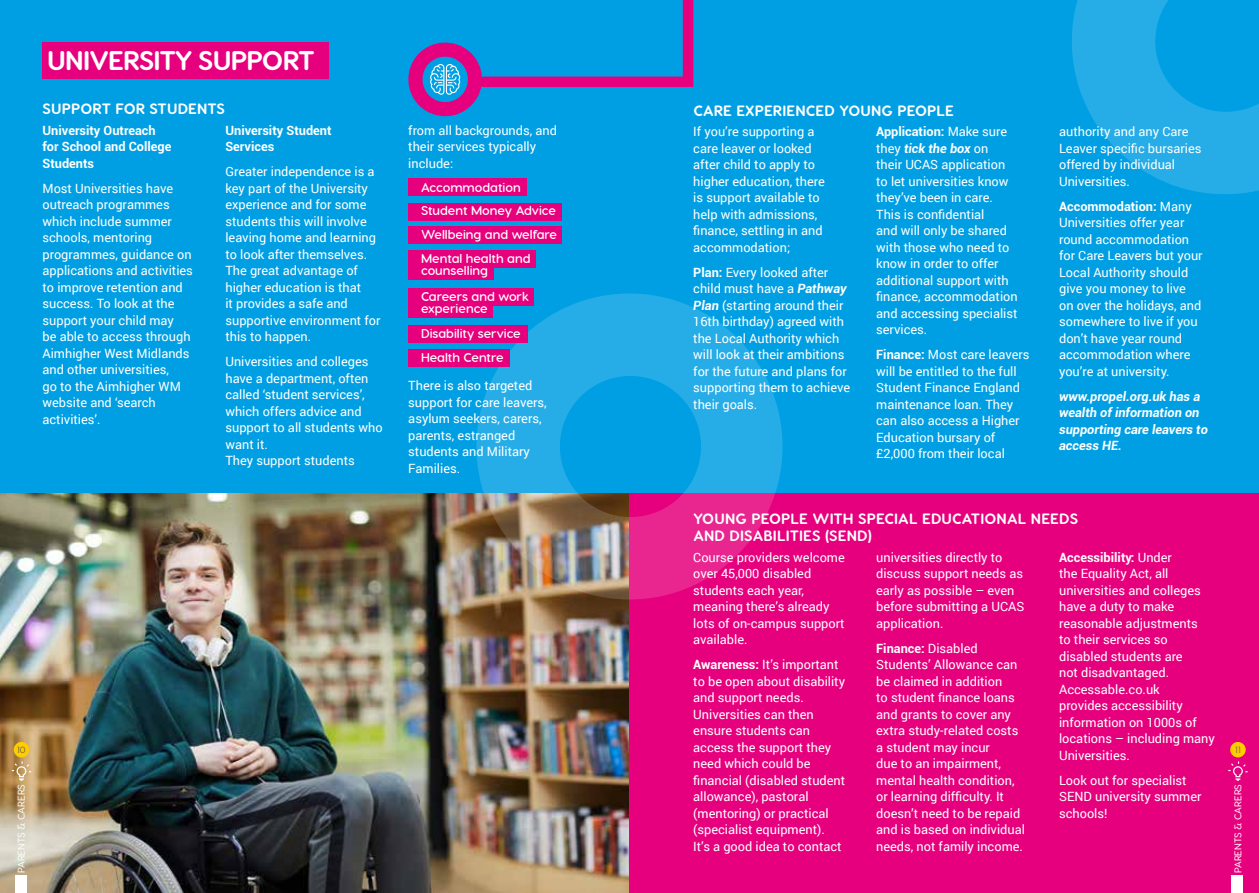
<style>
.page{position:relative;width:1259px;height:893px;background:#009fe3}
.page>*{position:absolute;margin:0;border:0;box-sizing:border-box;transform-origin:0 0}
.t1{font:800 27px "Visby Round CF";letter-spacing:-.03em;color:#fff}
.t2{font:800 15px/16.5px "Visby Round CF";letter-spacing:.01em;color:#fff}
.t3{font:12.75px/16.5px "Roboto";color:#fff}
.t4{font:700 12.75px/23.9px "Visby Round CF";color:#fff}
.t5{font:italic 700 12.75px/16.5px "Roboto";color:#fff}
.t6{font:700 12.75px/16.5px "Roboto";color:#fff}
.t7{font:600 9.9px "Visby Round CF";color:#fff}
.t8{font:500 9px "Visby CF";color:#575756}
.s1{font-weight:700}
.s2{font-weight:700;font-style:italic}
</style>
<div class="page">
<img style="left:0;top:493px;width:629px;height:400px">
<div style="left:629px;top:493px;width:630px;height:400px;background:#e6007d"></div>
<svg style="left:476px;top:293px;width:306px;height:306px"></svg>
<svg style="left:1072px;top:0;width:187px;height:194px"></svg>
<div style="left:408px;top:179px;width:119px;height:17px;background:#e6007d"></div>
<div style="left:408px;top:203px;width:154px;height:17px;background:#e6007d"></div>
<div style="left:408px;top:227px;width:154px;height:17px;background:#e6007d"></div>
<div style="left:408px;top:325px;width:119px;height:17px;background:#e6007d"></div>
<div style="left:408px;top:349px;width:101px;height:17px;background:#e6007d"></div>
<div style="left:408px;top:288px;width:125px;height:18px;background:#e6007d"></div>
<div style="left:408px;top:301px;width:84px;height:17px;background:#e6007d"></div>
<div style="left:408px;top:250px;width:128px;height:17px;background:#e6007d"></div>
<div style="left:408px;top:263px;width:85px;height:17px;background:#e6007d"></div>
<div style="left:43px;top:43px;width:286px;height:36px;background:#e6007d"></div>
<div style="left:15px;top:876px;width:12px;height:17px;background:#fff"></div>
<svg style="left:12px;top:761px;width:19px;height:20px"></svg>
<div style="left:14px;top:742px;width:15px;height:15px;background:#fc0;border-radius:50%"></div>
<div style="left:1232px;top:876px;width:11px;height:17px;background:#fff"></div>
<svg style="left:1228px;top:761px;width:19px;height:20px"></svg>
<div style="left:1230px;top:742px;width:15px;height:15px;background:#fc0;border-radius:50%"></div>
<svg style="left:408px;top:0;width:286px;height:117px"></svg>
<h1 class="t1" style="left:47px;top:44px;width:269px">UNIVERSITY SUPPORT</h1>
<p class="t2" style="left:43px;top:100px;width:184px">SUPPORT FOR STUDENTS</p>
<p class="t6" style="left:43px;top:122px;width:130px">University Outreach for School and College<br>Students</p>
<p class="t3" style="left:43px;top:180px;width:152px">Most Universities have outreach programmes which include summer schools, mentoring programmes, guidance on applications and activities to improve retention and success. To look at the support your child may<br>be able to access through<br>Aimhigher West Midlands and other universities,<br>go to the Aimhigher WM website and ‘search activities’.</p>
<p class="t6" style="left:225px;top:121px;width:108px">University Student<br>Services</p>
<p class="t3" style="left:225px;top:163px;width:157px">Greater independence is a key part of the University experience and for some students this will involve leaving home and learning to look after themselves.<br>The great advantage of higher education is that<br>it provides a safe and supportive environment for this to happen.</p>
<p class="t3" style="left:225px;top:353px;width:159px">Universities and colleges have a department, often called ‘student services’, which offers advice and support to all students who want it.<br>They support students</p>
<p class="t3" style="left:408px;top:121px;width:150px">from all backgrounds, and their services typically include:</p>
<p class="t4" style="left:421px;top:175px;width:137px">Accommodation<br>Student Money Advice<br>Wellbeing and welfare<br>Mental health and</p>
<p class="t4" style="left:421px;top:258px;width:109px;line-height:25.3px">counselling<br>Careers and work</p>
<p class="t4" style="left:421px;top:295px;width:101px;line-height:25.3px">experience<br>Disability service</p>
<p class="t4" style="left:421px;top:345px;width:84px">Health Centre</p>
<p class="t3" style="left:408px;top:377px;width:140px">There is also targeted support for care leavers, asylum seekers, carers, parents, estranged students and Military<br>Families.</p>
<p class="t8" style="left:17px;top:744px;width:10px">10</p>
<p class="t7" style="left:15px;top:873px;width:91px;rotate:-90deg">PARENTS &amp; CARERS</p>
<p class="t2" style="left:693px;top:102px;width:262px">CARE EXPERIENCED YOUNG PEOPLE</p>
<p class="t3" style="left:693px;top:123px;width:133px">If you’re supporting a care leaver or looked after child to apply to higher education, there is support available to help with admissions, finance, settling in and accommodation;</p>
<p class="t3" style="left:693px;top:264px;width:158px"><span class="s1">Plan:</span> Every looked after child must have a <span class="s2">Pathway<br>Plan</span> (starting around their<br>16th birthday) agreed with the Local Authority which will look at their ambitions for the future and plans for supporting them to achieve their goals.</p>
<p class="t3" style="left:876px;top:123px;width:143px"><span class="s1">Application:</span> Make sure they <span class="s2">tick the box</span> on<br>their UCAS application to let universities know they’ve been in care.<br>This is confidential<br>and will only be shared with those who need to know in order to offer additional support with finance, accommodation and accessing specialist services.</p>
<p class="t3" style="left:876px;top:346px;width:155px"><span class="s1">Finance:</span> Most care leavers will be entitled to the full<br>Student Finance England maintenance loan. They can also access a Higher<br>Education bursary of £2,000 from their local</p>
<p class="t3" style="left:1059px;top:123px;width:144px">authority and any Care<br>Leaver specific bursaries offered by individual<br>Universities.</p>
<p class="t3" style="left:1059px;top:198px;width:145px"><span class="s1">Accommodation:</span> Many<br>Universities offer year round accommodation for Care Leavers but your<br>Local Authority should give you money to live on over the holidays, and somewhere to live if you don’t have year round accommodation where you’re at university.</p>
<p class="t5" style="left:1059px;top:388px;width:150px">www.propel.org.uk has a wealth of information on supporting care leavers to access HE.</p>
<p class="t2" style="left:693px;top:511px;width:386px">YOUNG PEOPLE WITH SPECIAL EDUCATIONAL NEEDS<br>AND DISABILITIES (SEND)</p>
<p class="t3" style="left:693px;top:548px;width:153px">Course providers welcome over 45,000 disabled students each year, meaning there’s already lots of on-campus support available.</p>
<p class="t3" style="left:693px;top:656px;width:153px"><span class="s1">Awareness:</span> It’s important to be open about disability and support needs.<br>Universities can then ensure students can access the support they need which could be financial (disabled student allowance), pastoral (mentoring) or practical (specialist equipment).<br>It’s a good idea to contact</p>
<p class="t3" style="left:1059px;top:548px;width:157px"><span class="s1">Accessibility:</span> Under<br>the Equality Act, all universities and colleges have a duty to make reasonable adjustments<br>to their services so disabled students are<br>not disadvantaged.<br>Accessable.co.uk<br>provides accessibility information on 1000s of locations – including many<br>Universities.</p>
<p class="t3" style="left:1059px;top:771px;width:144px">Look out for specialist<br>SEND university summer schools!</p>
<p class="t3" style="left:876px;top:548px;width:150px">universities directly to discuss support needs as early as possible – even before submitting a UCAS application.</p>
<p class="t3" style="left:876px;top:639px;width:150px"><span class="s1">Finance:</span> Disabled<br>Students’ Allowance can be claimed in addition<br>to student finance loans and grants to cover any extra study-related costs a student may incur<br>due to an impairment, mental health condition, or learning difficulty. It doesn’t need to be repaid and is based on individual needs, not family income.</p>
<p class="t8" style="left:1235px;top:744px;width:7px">11</p>
<p class="t7" style="left:1231px;top:873px;width:91px;rotate:-90deg">PARENTS &amp; CARERS</p>
</div>
